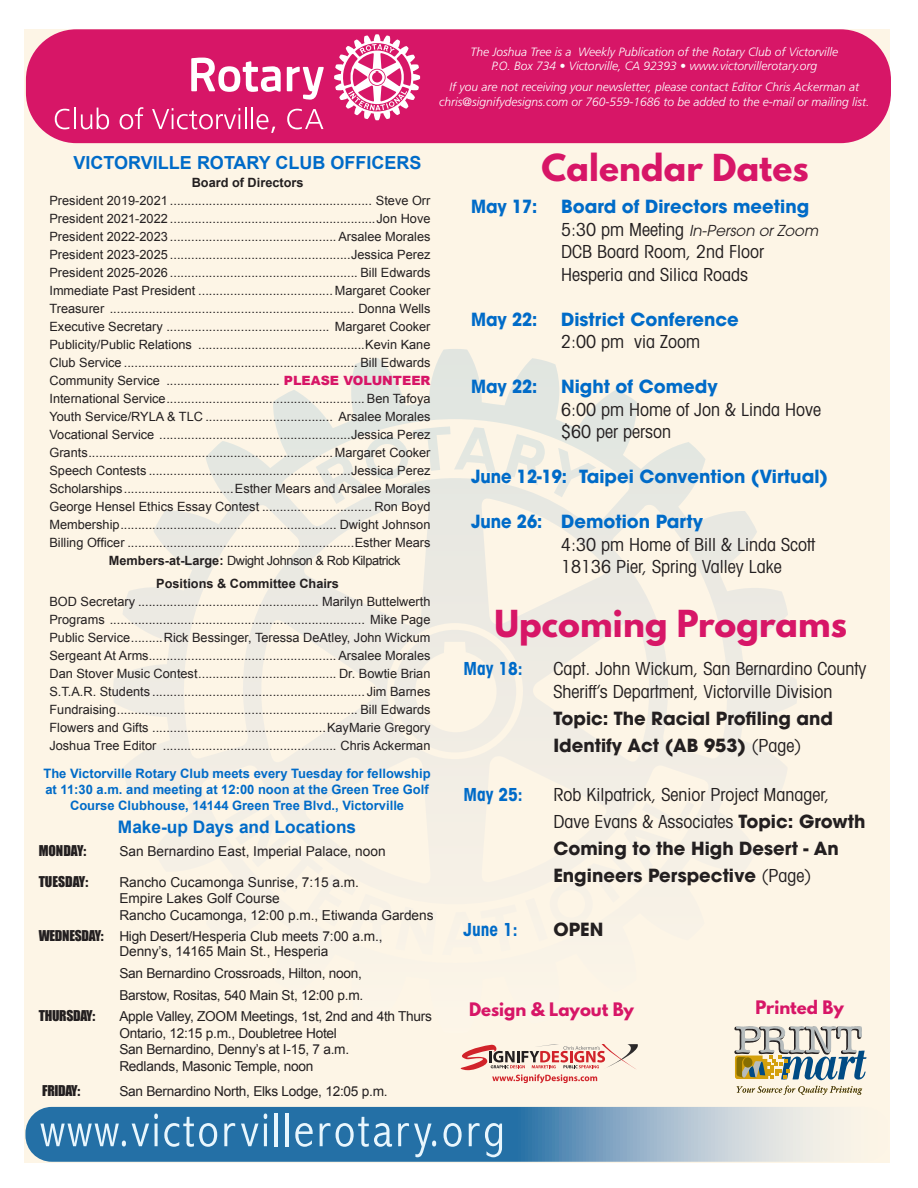
<style>
.page{position:relative;width:918px;height:1188px;background:#fff}
.page>*{position:absolute;margin:0;border:0;box-sizing:border-box;transform-origin:0 0}
.t1{font:300 condensed 48.75px "Abadi";letter-spacing:.05em;color:#e8f6fd}
.t2{font:700 33px "League Spartan";letter-spacing:.005em;color:#d71667}
.t3{font:condensed 18px/27px "Avant Garde";color:#231f20}
.t4{font:700 18px "Avant Garde";color:#006bc8;scale:.91 1}
.t5{font:700 18px/27px "Avant Garde";color:#231f20}
.t6{font:700 18px "Avant Garde";color:#006bc8}
.t7{font:700 18px "Arial";color:#006bc8}
.t8{font:700 condensed 18px "Avant Garde";color:#006bc8}
.t9{font:700 17.25px "Arial";color:#006bc8}
.t10{font:700 16.5px "League Spartan";color:#d71667}
.t11{font:italic 15px "Avant Garde";color:#231f20}
.t12{font:13.65px/16.5px "Arial";letter-spacing:-.02em;color:#231f20}
.t13{font:13.65px/16.5px "Arial";color:#231f20}
.t14{font:13.65px "Impact";letter-spacing:-.02em;color:#231f20}
.t15{font:13.65px "Impact";color:#231f20}
.t16{font:700 12.9px/15.6px "Arial";color:#006bc8;text-align:center}
.t17{font:12.75px "Arial";color:#231f20}
.t18{font:12.75px "Arial";letter-spacing:-.03em;color:#231f20}
.t19{font:700 12.75px "Arial";color:#231f20}
.t20{font:italic 300 12px/14.4px "Frutiger";color:#fff;text-align:center}
.s1{font-weight:900;color:#d71667}
.s2{font-weight:700}
.s3{font-family:"Impact"}
.s4{font-style:normal;font-stretch:condensed;font-size:18px}
.s5{font-weight:400;font-stretch:condensed}
.s6{font-weight:700;font-stretch:normal}
</style>
<div class="page">
<div style="left:25px;top:29px;width:865px;height:1134px;background:#fdf5e6"></div>
<svg style="left:113px;top:349px;width:684px;height:443px"></svg>
<div style="left:26px;top:29px;width:865px;height:114px;background:#d71667;border-radius:50px"></div>
<svg style="left:334px;top:34px;width:86px;height:86px"></svg>
<svg style="left:191px;top:58px;width:133px;height:42px"></svg>
<svg style="left:55px;top:109px;width:14px;height:20px"></svg>
<svg style="left:75px;top:108px;width:34px;height:21px"></svg>
<svg style="left:120px;top:107px;width:23px;height:22px"></svg>
<svg style="left:152px;top:108px;width:88px;height:21px"></svg>
<hr style="left:245px;top:108px;width:2px;height:21px;background:#fff">
<hr style="left:251px;top:108px;width:2px;height:21px;background:#fff">
<svg style="left:257px;top:114px;width:18px;height:19px"></svg>
<svg style="left:287px;top:109px;width:36px;height:20px"></svg>
<svg style="left:25px;top:1107px;width:802px;height:55px;background:#568eb5"></svg>
<svg style="left:734px;top:1026px;width:133px;height:69px"></svg>
<svg style="left:461px;top:1044px;width:177px;height:39px"></svg>
<p class="t20" style="left:471px;top:45px;width:369px">The Joshua Tree is a Weekly Publication of the Rotary Club of Victorville<br>P.O. Box 734 • Victorville, CA 92393 • www.victorvillerotary.org</p>
<p class="t20" style="left:439px;top:80px;width:432px">If you are not receiving your newsletter, please contact Editor Chris Ackerman at chris@signifydesigns.com or 760-559-1686 to be added to the e-mail or mailing list.</p>
<p class="t7" style="left:74px;top:151px;width:350px">VICTORVILLE ROTARY CLUB OFFICERS</p>
<p class="t19" style="left:192px;top:174px;width:113px">Board of Directors</p>
<p class="t17" style="left:49px;top:192px;width:383px">President 2019-2021 ......................................................... Steve Orr</p>
<p class="t17" style="left:49px;top:210px;width:382px">President 2021-2022 ..........................................................Jon Hove</p>
<p class="t17" style="left:49px;top:228px;width:382px">President 2022-2023 ...............................................Arsalee Morales</p>
<p class="t17" style="left:49px;top:246px;width:382px">President 2023-2025 ...................................................Jessica Perez</p>
<p class="t17" style="left:49px;top:264px;width:382px">President 2025-2026 ..................................................... Bill Edwards</p>
<p class="t17" style="left:49px;top:282px;width:382px">Immediate Past President ...................................... Margaret Cooker</p>
<p class="t17" style="left:49px;top:300px;width:382px">Treasurer ..................................................................... Donna Wells</p>
<p class="t17" style="left:49px;top:318px;width:382px">Executive Secretary .............................................. Margaret Cooker</p>
<p class="t17" style="left:49px;top:336px;width:382px">Publicity/Public Relations ...............................................Kevin Kane</p>
<p class="t17" style="left:49px;top:354px;width:382px">Club Service .................................................................. Bill Edwards</p>
<p class="t17" style="left:49px;top:372px;width:382px">Community Service ................................ <span class="s1">PLEASE VOLUNTEER</span></p>
<p class="t17" style="left:49px;top:390px;width:382px">International Service........................................................ Ben Tafoya</p>
<p class="t17" style="left:49px;top:408px;width:382px">Youth Service/RYLA &amp; TLC .................................... Arsalee Morales</p>
<p class="t17" style="left:49px;top:426px;width:382px">Vocational Service ......................................................Jessica Perez</p>
<p class="t17" style="left:49px;top:444px;width:382px">Grants..................................................................... Margaret Cooker</p>
<p class="t17" style="left:49px;top:462px;width:382px">Speech Contests .........................................................Jessica Perez</p>
<p class="t17" style="left:49px;top:480px;width:382px">Scholarships...............................Esther Mears and Arsalee Morales</p>
<p class="t17" style="left:49px;top:498px;width:382px">George Hensel Ethics Essay Contest ............................... Ron Boyd</p>
<p class="t17" style="left:49px;top:516px;width:382px">Membership............................................................. Dwight Johnson</p>
<p class="t17" style="left:49px;top:534px;width:382px">Billing Officer ................................................................Esther Mears</p>
<p class="t18" style="left:109px;top:552px;width:293px"><span class="s2">Members-at-Large:</span> Dwight Johnson &amp; Rob Kilpatrick</p>
<p class="t19" style="left:156px;top:575px;width:184px">Positions &amp; Committee Chairs</p>
<p class="t17" style="left:49px;top:593px;width:382px">BOD Secretary ................................................... Marilyn Buttelwerth</p>
<p class="t17" style="left:49px;top:611px;width:382px">Programs ........................................................................ Mike Page</p>
<p class="t17" style="left:49px;top:629px;width:382px">Public Service.........Rick Bessinger, Teressa DeAtley, John Wickum</p>
<p class="t17" style="left:49px;top:647px;width:382px">Sergeant At Arms.....................................................Arsalee Morales</p>
<p class="t17" style="left:49px;top:665px;width:382px">Dan Stover Music Contest....................................... Dr. Bowtie Brian</p>
<p class="t17" style="left:49px;top:683px;width:382px">S.T.A.R. Students ............................................................ Jim Barnes</p>
<p class="t17" style="left:49px;top:701px;width:382px">Fundraising.................................................................... Bill Edwards</p>
<p class="t17" style="left:49px;top:719px;width:382px">Flowers and Gifts .................................................KayMarie Gregory</p>
<p class="t17" style="left:49px;top:737px;width:382px">Joshua Tree Editor ................................................. Chris Ackerman</p>
<p class="t16" style="left:43px;top:767px;width:389px">The Victorville Rotary Club meets every Tuesday for fellowship at 11:30 a.m. and meeting at 12:00 noon at the Green Tree Golf<br>Course Clubhouse, 14144 Green Tree Blvd., Victorville</p>
<p class="t9" style="left:118px;top:815px;width:240px">Make-up Days and Locations</p>
<p class="t14" style="left:39px;top:840px;width:49px">MONDAY:</p>
<p class="t13" style="left:119px;top:843px;width:268px">San Bernardino East, Imperial Palace, noon</p>
<p class="t15" style="left:39px;top:871px;width:51px">TUESDAY:</p>
<p class="t13" style="left:119px;top:874px;width:316px">Rancho Cucamonga Sunrise, 7:15 a.m.<br>Empire Lakes Golf Course<br>Rancho Cucamonga, 12:00 p.m., Etiwanda Gardens</p>
<p class="t12" style="left:39px;top:928px;width:345px"><span class="s3">WEDNESDAY:</span> High Desert/Hesperia Club meets 7:00 a.m.,</p>
<p class="t12" style="left:119px;top:944px;width:211px">Denny’s, 14165 Main St., Hesperia</p>
<p class="t12" style="left:119px;top:965px;width:244px">San Bernardino Crossroads, Hilton, noon,</p>
<p class="t12" style="left:119px;top:987px;width:245px">Barstow, Rositas, 540 Main St, 12:00 p.m.</p>
<p class="t14" style="left:39px;top:1005px;width:58px">THURSDAY:</p>
<p class="t12" style="left:119px;top:1008px;width:314px">Apple Valley, ZOOM Meetings, 1st, 2nd and 4th Thurs Ontario, 12:15 p.m., Doubletree Hotel<br>San Bernardino, Denny’s at I-15, 7 a.m.<br>Redlands, Masonic Temple, noon</p>
<p class="t14" style="left:42px;top:1080px;width:40px">FRIDAY:</p>
<p class="t12" style="left:119px;top:1083px;width:270px">San Bernardino North, Elks Lodge, 12:05 p.m.</p>
<p class="t2" style="left:541px;top:142px;width:269px">Calendar Dates</p>
<p class="t4" style="left:471px;top:195px;width:74px">May 17:</p>
<p class="t6" style="left:561px;top:195px;width:250px">Board of Directors meeting</p>
<p class="t11" style="left:561px;top:221px;width:259px"><span class="s4">5:30 pm Meeting</span> In-Person or Zoom</p>
<p class="t3" style="left:561px;top:238px;width:205px">DCB Board Room, 2nd Floor</p>
<p class="t3" style="left:561px;top:260px;width:188px">Hesperia and Silica Roads</p>
<p class="t4" style="left:471px;top:307px;width:74px">May 22:</p>
<p class="t6" style="left:561px;top:307px;width:179px">District Conference</p>
<p class="t3" style="left:561px;top:328px;width:141px">2:00 pm via Zoom</p>
<p class="t4" style="left:471px;top:375px;width:74px">May 22:</p>
<p class="t6" style="left:561px;top:375px;width:158px">Night of Comedy</p>
<p class="t3" style="left:561px;top:395px;width:262px">6:00 pm Home of Jon &amp; Linda Hove</p>
<p class="t3" style="left:561px;top:418px;width:112px">$60 per person</p>
<p class="t4" style="left:471px;top:465px;width:394px">June 12-19: Taipei Convention (Virtual)</p>
<p class="t4" style="left:471px;top:510px;width:257px">June 26: Demotion Party</p>
<p class="t3" style="left:561px;top:530px;width:256px">4:30 pm Home of Bill &amp; Linda Scott</p>
<p class="t3" style="left:561px;top:553px;width:222px">18136 Pier, Spring Valley Lake</p>
<p class="t2" style="left:495px;top:598px;width:354px">Upcoming Programs</p>
<p class="t8" style="left:463px;top:657px;width:61px">May 18:</p>
<p class="t3" style="left:553px;top:657px;width:315px;line-height:22.5px">Capt. John Wickum, San Bernardino County<br>Sheriff’s Department, Victorville Division</p>
<p class="t5" style="left:553px;top:704px;width:281px">Topic: The Racial Profiling and<br>Identify Act (AB 953) <span class="s5">(Page)</span></p>
<p class="t8" style="left:463px;top:783px;width:61px">May 25:</p>
<p class="t3" style="left:553px;top:781px;width:314px">Rob Kilpatrick, Senior Project Manager, Dave Evans &amp; Associates <span class="s6">Topic: Growth Coming to the High Desert - An Engineers Perspective</span> (Page)</p>
<p class="t8" style="left:463px;top:918px;width:56px">June 1:</p>
<p class="t5" style="left:553px;top:916px;width:51px">OPEN</p>
<p class="t10" style="left:469px;top:996px;width:167px">Design &amp; Layout By</p>
<p class="t10" style="left:756px;top:995px;width:90px">Printed By</p>
<p class="t1" style="left:40px;top:1102px;width:466px">www.victorvillerotary.org</p>
</div>
